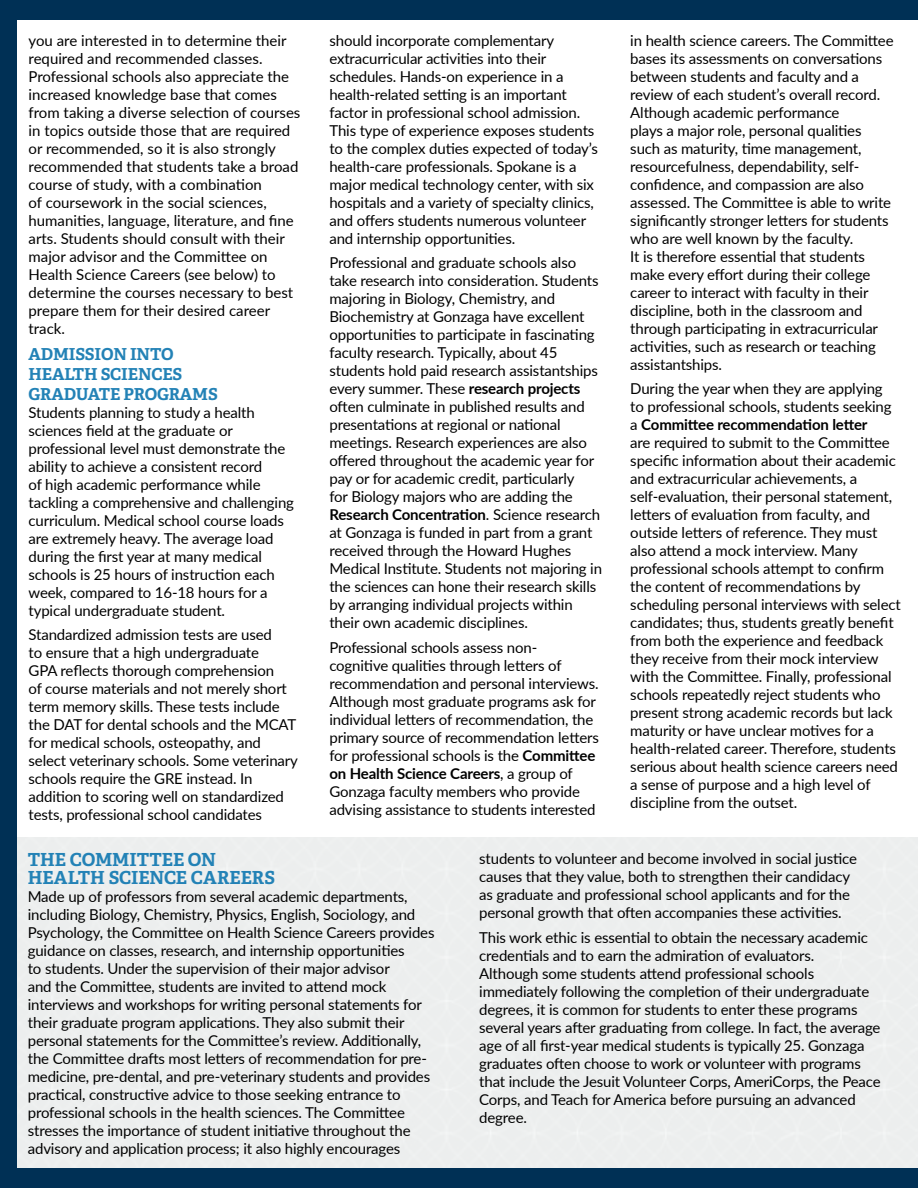
<style>
.page{position:relative;width:918px;height:1188px;background:#003055}
.page>*{position:absolute;margin:0;border:0;box-sizing:border-box;transform-origin:0 0}
.t1{font:700 18px/18px "Adelle";letter-spacing:-.005em;color:#2382b6}
.t2{font:700 16.5px/19.8px "Adelle";letter-spacing:-.01em;color:#2382b6}
.t3{font:15px/18px "Lato";letter-spacing:-.01em;color:#000}
.s1{font-weight:700}
</style>
<div class="page">
<div style="left:17px;top:20px;width:901px;height:1148px;background:linear-gradient(to right,#fafafa,#fafafa)"></div>
<p class="t3" style="left:29px;top:30px;width:273px">you are interested in to determine their required and recommended classes.<br>Professional schools also appreciate the increased knowledge base that comes from taking a diverse selection of courses in topics outside those that are required or recommended, so it is also strongly recommended that students take a broad course of study, with a combination<br>of coursework in the social sciences, humanities, language, literature, and fine arts. Students should consult with their major advisor and the Committee on Health Science Careers (see below) to determine the courses necessary to best prepare them for their desired career track.</p>
<p class="t2" style="left:29px;top:344px;width:191px">ADMISSION INTO<br>HEALTH SCIENCES<br>GRADUATE PROGRAMS</p>
<p class="t3" style="left:29px;top:403px;width:267px">Students planning to study a health sciences field at the graduate or professional level must demonstrate the ability to achieve a consistent record<br>of high academic performance while tackling a comprehensive and challenging curriculum. Medical school course loads are extremely heavy. The average load during the first year at many medical schools is 25 hours of instruction each week, compared to 16-18 hours for a typical undergraduate student.</p>
<p class="t3" style="left:29px;top:625px;width:271px">Standardized admission tests are used<br>to ensure that a high undergraduate<br>GPA reflects thorough comprehension<br>of course materials and not merely short term memory skills. These tests include the DAT for dental schools and the MCAT for medical schools, osteopathy, and select veterinary schools. Some veterinary schools require the GRE instead. In addition to scoring well on standardized tests, professional school candidates</p>
<p class="t3" style="left:329px;top:30px;width:270px">should incorporate complementary extracurricular activities into their schedules. Hands-on experience in a health-related setting is an important factor in professional school admission.<br>This type of experience exposes students to the complex duties expected of today’s health-care professionals. Spokane is a major medical technology center, with six hospitals and a variety of specialty clinics, and offers students numerous volunteer and internship opportunities.</p>
<p class="t3" style="left:329px;top:253px;width:274px">Professional and graduate schools also take research into consideration. Students majoring in Biology, Chemistry, and Biochemistry at Gonzaga have excellent opportunities to participate in fascinating faculty research. Typically, about 45 students hold paid research assistantships every summer. These <span class="s1">research projects </span>often culminate in published results and presentations at regional or national meetings. Research experiences are also offered throughout the academic year for pay or for academic credit, particularly<br>for Biology majors who are adding the <span class="s1">Research Concentration</span>. Science research at Gonzaga is funded in part from a grant received through the Howard Hughes Medical Institute. Students not majoring in the sciences can hone their research skills by arranging individual projects within their own academic disciplines.</p>
<p class="t3" style="left:329px;top:638px;width:271px">Professional schools assess non&shy;cognitive qualities through letters of recommendation and personal interviews.<br>Although most graduate programs ask for individual letters of recommendation, the primary source of recommendation letters for professional schools is the <span class="s1">Committee on Health Science Careers</span>, a group of Gonzaga faculty members who provide advising assistance to students interested</p>
<p class="t3" style="left:630px;top:30px;width:265px">in health science careers. The Committee bases its assessments on conversations between students and faculty and a review of each student’s overall record.<br>Although academic performance<br>plays a major role, personal qualities such as maturity, time management, resourcefulness, dependability, self&shy;confidence, and compassion are also assessed. The Committee is able to write significantly stronger letters for students who are well known by the faculty.<br>It is therefore essential that students make every effort during their college career to interact with faculty in their discipline, both in the classroom and through participating in extracurricular activities, such as research or teaching assistantships.</p>
<p class="t3" style="left:630px;top:379px;width:272px">During the year when they are applying<br>to professional schools, students seeking a <span class="s1">Committee recommendation letter<br></span>are required to submit to the Committee specific information about their academic and extracurricular achievements, a self-evaluation, their personal statement, letters of evaluation from faculty, and outside letters of reference. They must also attend a mock interview. Many professional schools attempt to confirm the content of recommendations by scheduling personal interviews with select candidates; thus, students greatly benefit from both the experience and feedback they receive from their mock interview with the Committee. Finally, professional schools repeatedly reject students who present strong academic records but lack maturity or have unclear motives for a health-related career. Therefore, students serious about health science careers need a sense of purpose and a high level of discipline from the outset.</p>
<p class="t1" style="left:28px;top:850px;width:249px">THE COMMITTEE ON<br>HEALTH SCIENCE CAREERS</p>
<p class="t3" style="left:28px;top:887px;width:408px">Made up of professors from several academic departments, including Biology, Chemistry, Physics, English, Sociology, and Psychology, the Committee on Health Science Careers provides guidance on classes, research, and internship opportunities<br>to students. Under the supervision of their major advisor<br>and the Committee, students are invited to attend mock interviews and workshops for writing personal statements for their graduate program applications. They also submit their personal statements for the Committee’s review. Additionally, the Committee drafts most letters of recommendation for pre&shy;medicine, pre-dental, and pre-veterinary students and provides practical, constructive advice to those seeking entrance to professional schools in the health sciences. The Committee stresses the importance of student initiative throughout the advisory and application process; it also highly encourages</p>
<p class="t3" style="left:479px;top:849px;width:379px">students to volunteer and become involved in social justice causes that they value, both to strengthen their candidacy as graduate and professional school applicants and for the personal growth that often accompanies these activities.</p>
<p class="t3" style="left:479px;top:928px;width:403px">This work ethic is essential to obtain the necessary academic credentials and to earn the admiration of evaluators.<br>Although some students attend professional schools immediately following the completion of their undergraduate degrees, it is common for students to enter these programs several years after graduating from college. In fact, the average age of all first-year medical students is typically 25. Gonzaga graduates often choose to work or volunteer with programs that include the Jesuit Volunteer Corps, AmeriCorps, the Peace Corps, and Teach for America before pursuing an advanced degree.</p>
</div>
